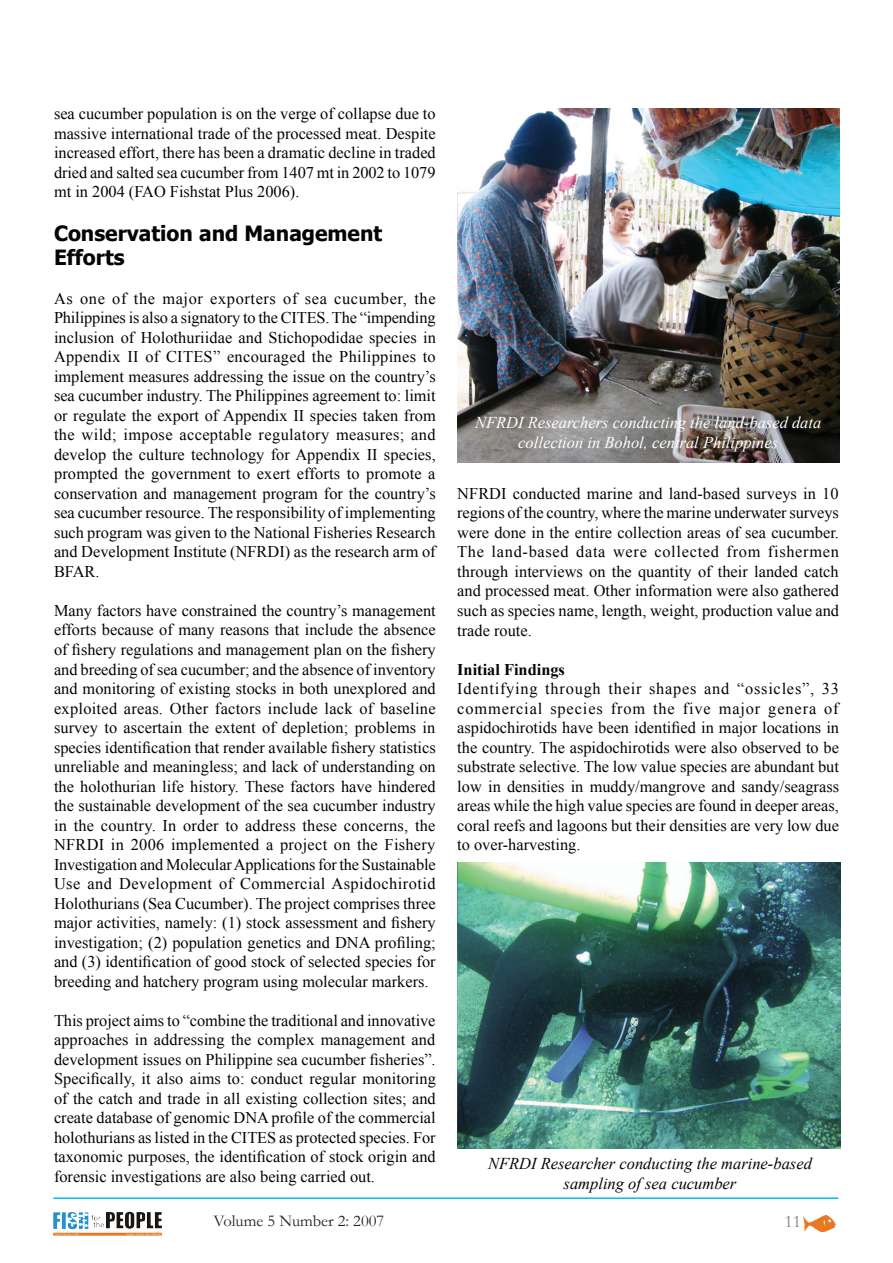
<style>
.page{position:relative;width:893px;height:1263px;background:#fff}
.page>*{position:absolute;margin:0;border:0;box-sizing:border-box;transform-origin:0 0}
.t1{font:700 21px/24px "Tahoma";color:#040503}
.t2{font:18px "Garamond";color:#808285}
.t3{font:italic 16.5px/19.8px "Times New Roman";color:#fff;text-align:center}
.t4{font:italic 16.5px/19.8px "Times New Roman";color:#040503;text-align:center}
.t5{font:16.5px "Garamond";color:#231f20}
.t6{font:16.35px/19.5px "Times New Roman";color:#040503;text-align:justify}
.t7{font:700 16.35px "Times New Roman";color:#040503}
</style>
<div class="page">
<img style="left:803px;top:1215px;width:32px;height:16px">
<img style="left:67px;top:1212px;width:95px;height:18px">
<hr style="left:53px;top:1197px;width:785px;height:2px;background:#01bdf2">
<img style="left:457px;top:108px;width:382px;height:354px">
<img style="left:457px;top:863px;width:384px;height:285px">
<p class="t6" style="left:54px;top:104px;width:383px">sea cucumber population is on the verge of collapse due to massive international trade of the processed meat. Despite increased effort, there has been a dramatic decline in traded dried and salted sea cucumber from 1407 mt in 2002 to 1079 mt in 2004 (FAO Fishstat Plus 2006).</p>
<p class="t1" style="left:54px;top:220px;width:330px">Conservation and Management<br>Efforts</p>
<p class="t6" style="left:54px;top:288px;width:383px">As one of the major exporters of sea cucumber, the Philippines is also a signatory to the CITES. The “impending inclusion of Holothuriidae and Stichopodidae species in Appendix II of CITES” encouraged the Philippines to implement measures addressing the issue on the country’s sea cucumber industry. The Philippines agreement to: limit or regulate the export of Appendix II species taken from the wild; impose acceptable regulatory measures; and develop the culture technology for Appendix II species, prompted the government to exert efforts to promote a conservation and management program for the country’s sea cucumber resource. The responsibility of implementing such program was given to the National Fisheries Research and Development Institute (NFRDI) as the research arm of BFAR.</p>
<p class="t6" style="left:54px;top:600px;width:383px">Many factors have constrained the country’s management efforts because of many reasons that include the absence of fishery regulations and management plan on the fishery and breeding of sea cucumber; and the absence of inventory and monitoring of existing stocks in both unexplored and exploited areas. Other factors include lack of baseline survey to ascertain the extent of depletion; problems in species identification that render available fishery statistics unreliable and meaningless; and lack of understanding on the holothurian life history. These factors have hindered the sustainable development of the sea cucumber industry in the country. In order to address these concerns, the NFRDI in 2006 implemented a project on the Fishery Investigation and Molecular Applications for the Sustainable Use and Development of Commercial Aspidochirotid Holothurians (Sea Cucumber). The project comprises three major activities, namely: (1) stock assessment and fishery investigation; (2) population genetics and DNA profiling; and (3) identification of good stock of selected species for breeding and hatchery program using molecular markers.</p>
<p class="t6" style="left:54px;top:1010px;width:383px">This project aims to “combine the traditional and innovative approaches in addressing the complex management and development issues on Philippine sea cucumber fisheries”.<br>Specifically, it also aims to: conduct regular monitoring of the catch and trade in all existing collection sites; and create database of genomic DNA profile of the commercial holothurians as listed in the CITES as protected species. For taxonomic purposes, the identification of stock origin and forensic investigations are also being carried out.</p>
<p class="t3" style="left:475px;top:412px;width:348px">NFRDI Researchers conducting the land-based data collection in Bohol, central Philippines</p>
<p class="t6" style="left:457px;top:483px;width:383px">NFRDI conducted marine and land-based surveys in 10 regions of the country, where the marine underwater surveys were done in the entire collection areas of sea cucumber.<br>The land-based data were collected from fishermen through interviews on the quantity of their landed catch and processed meat. Other information were also gathered such as species name, length, weight, production value and trade route.</p>
<p class="t7" style="left:457px;top:658px;width:109px">Initial Findings</p>
<p class="t6" style="left:457px;top:678px;width:383px">Identifying through their shapes and “ossicles”, 33 commercial species from the five major genera of aspidochirotids have been identified in major locations in the country. The aspidochirotids were also observed to be substrate selective. The low value species are abundant but low in densities in muddy/mangrove and sandy/seagrass areas while the high value species are found in deeper areas, coral reefs and lagoons but their densities are very low due to over-harvesting.</p>
<p class="t4" style="left:488px;top:1153px;width:325px">NFRDI Researcher conducting the marine-based sampling of sea cucumber</p>
<p class="t5" style="left:213px;top:1211px;width:172px">Volume 5 Number 2: 2007</p>
<p class="t2" style="left:784px;top:1210px;width:18px">11</p>
</div>
